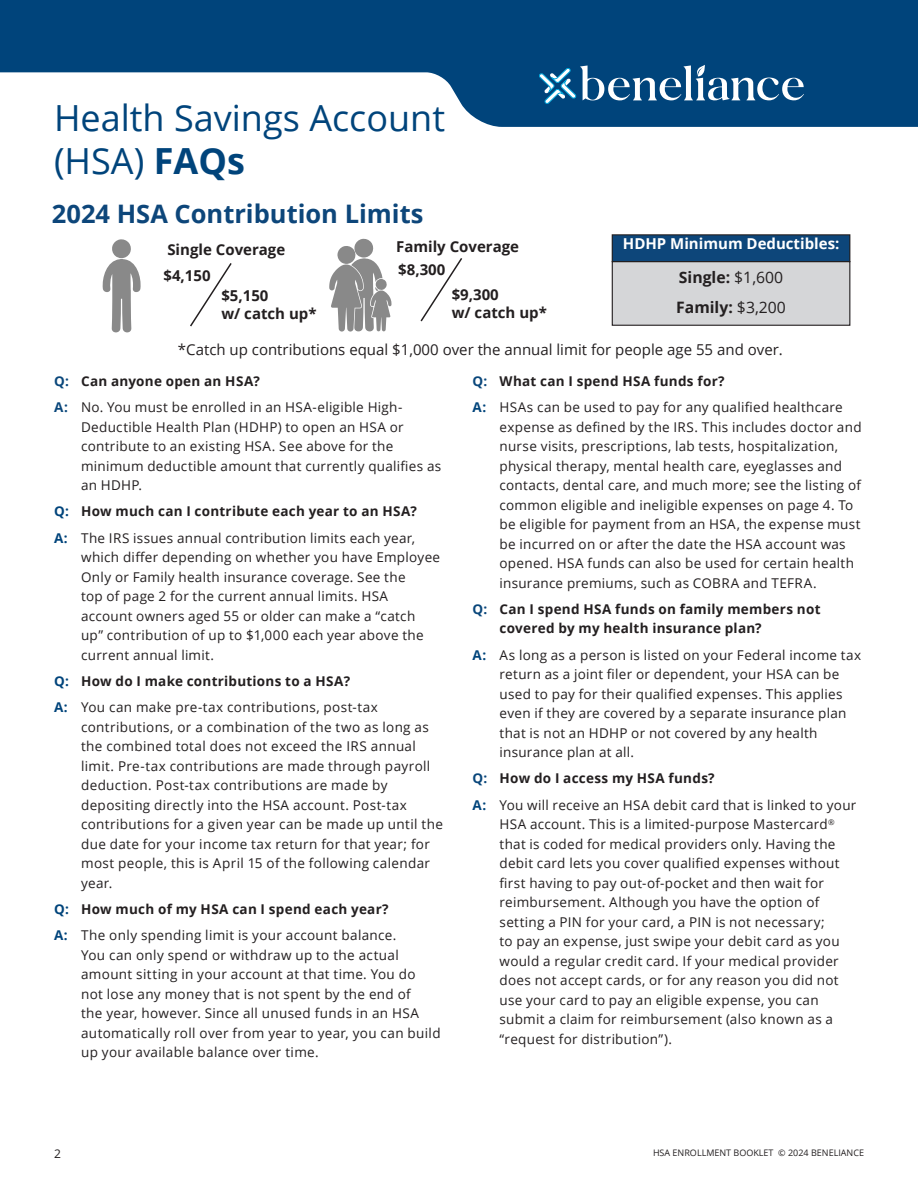
<style>
.page{position:relative;width:918px;height:1188px;background:#fff}
.page>*{position:absolute;margin:0;border:0;box-sizing:border-box;transform-origin:0 0}
.t1{font:36px "Open Sans";color:#00447b}
.t2{font:700 25.5px "Open Sans";color:#0d467a}
.t3{font:700 15.75px "Open Sans";color:#231f20}
.t4{font:700 15px "Open Sans";color:#231f20}
.t5{font:15px "Open Sans";color:#231f20}
.t6{font:700 15px "Open Sans";color:#fff}
.t7{font:13.5px/19.5px "Open Sans";letter-spacing:.02em;color:#231f20}
.t8{font:700 13.5px/19.5px "Open Sans";letter-spacing:.02em;color:#231f20}
.t9{font:12px "Open Sans";color:#231f20}
.t10{font:9px "Open Sans";color:#231f20}
.s1{font-weight:700}
.s2{font-weight:400}
.s3{color:#0a477b}
.s4{font-weight:700;color:#0a477b}
.s5{color:#00447b}
.s6{font-weight:700;color:#00447b}
</style>
<div class="page">
<svg style="left:190px;top:263px;width:42px;height:64px"></svg>
<div style="left:612px;top:262px;width:238px;height:63px;background:#d5d6d8"></div>
<div style="left:612px;top:261px;width:238px;height:65px;border:1px solid #231f20"></div>
<div style="left:612px;top:235px;width:238px;height:27px;background:#0d467a"></div>
<div style="left:612px;top:234px;width:238px;height:28px;border:1px solid #231f20"></div>
<svg style="left:420px;top:258px;width:43px;height:64px"></svg>
<svg style="left:329px;top:239px;width:63px;height:93px"></svg>
<svg style="left:102px;top:239px;width:39px;height:94px"></svg>
<svg style="left:0;top:0;width:918px;height:127px;fill:#00447b"></svg>
<svg style="left:539px;top:65px;width:265px;height:39px"></svg>
<p class="t1" style="left:54px;top:93px;width:393px">Health Savings Account</p>
<p class="t1" style="left:54px;top:137px;width:192px">(HSA) <span class="s1">FAQs</span></p>
<p class="t2" style="left:52px;top:196px;width:373px">2024 HSA Contribution Limits</p>
<p class="t4" style="left:167px;top:239px;width:119px">Single Coverage</p>
<p class="t4" style="left:221px;top:285px;width:49px">$5,150</p>
<p class="t4" style="left:221px;top:303px;width:97px">w/ catch up*</p>
<p class="t5" style="left:178px;top:339px;width:606px">*Catch up contributions equal $1,000 over the annual limit for people age 55 and over.</p>
<p class="t4" style="left:396px;top:236px;width:125px">Family Coverage</p>
<p class="t6" style="left:623px;top:233px;width:218px">HDHP Minimum Deductibles:</p>
<p class="t4" style="left:398px;top:259px;width:49px">$8,300</p>
<p class="t4" style="left:163px;top:265px;width:49px">$4,150</p>
<p class="t3" style="left:679px;top:266px;width:106px">Single: <span class="s2">$1,600</span></p>
<p class="t3" style="left:676px;top:296px;width:111px">Family: <span class="s2">$3,200</span></p>
<p class="t4" style="left:452px;top:284px;width:49px">$9,300</p>
<p class="t4" style="left:452px;top:302px;width:97px">w/ catch up*</p>
<p class="t8" style="left:54px;top:371px;width:207px"><span class="s3">Q:</span> Can anyone open an HSA?</p>
<p class="t7" style="left:81px;top:397px;width:362px;text-indent:-27px"><span class="s4">A:</span> No. You must be enrolled in an HSA-eligible High-Deductible Health Plan (HDHP) to open an HSA or contribute to an existing HSA. See above for the minimum deductible amount that currently qualifies as an HDHP.</p>
<p class="t8" style="left:54px;top:501px;width:364px"><span class="s5">Q:</span> How much can I contribute each year to an HSA?</p>
<p class="t7" style="left:81px;top:528px;width:361px;text-indent:-27px"><span class="s6">A:</span> The IRS issues annual contribution limits each year, which differ depending on whether you have Employee Only or Family health insurance coverage. See the<br>top of page 2 for the current annual limits. HSA account owners aged 55 or older can make a “catch up” contribution of up to $1,000 each year above the current annual limit.</p>
<p class="t8" style="left:54px;top:671px;width:298px"><span class="s5">Q:</span> How do I make contributions to a HSA?</p>
<p class="t7" style="left:81px;top:697px;width:363px;text-indent:-27px"><span class="s6">A:</span> You can make pre-tax contributions, post-tax contributions, or a combination of the two as long as the combined total does not exceed the IRS annual limit. Pre-tax contributions are made through payroll deduction. Post-tax contributions are made by depositing directly into the HSA account. Post-tax contributions for a given year can be made up until the due date for your income tax return for that year; for most people, this is April 15 of the following calendar year.</p>
<p class="t8" style="left:54px;top:899px;width:336px"><span class="s5">Q:</span> How much of my HSA can I spend each year?</p>
<p class="t7" style="left:81px;top:925px;width:361px;text-indent:-27px"><span class="s6">A:</span> The only spending limit is your account balance.<br>You can only spend or withdraw up to the actual amount sitting in your account at that time. You do not lose any money that is not spent by the end of<br>the year, however. Since all unused funds in an HSA automatically roll over from year to year, you can build up your available balance over time.</p>
<p class="t8" style="left:473px;top:371px;width:254px"><span class="s3">Q:</span> What can I spend HSA funds for?</p>
<p class="t7" style="left:500px;top:397px;width:364px;text-indent:-27px"><span class="s6">A:</span> HSAs can be used to pay for any qualified healthcare expense as defined by the IRS. This includes doctor and nurse visits, prescriptions, lab tests, hospitalization, physical therapy, mental health care, eyeglasses and contacts, dental care, and much more; see the listing of common eligible and ineligible expenses on page 4. To be eligible for payment from an HSA, the expense must be incurred on or after the date the HSA account was opened. HSA funds can also be used for certain health insurance premiums, such as COBRA and TEFRA.</p>
<p class="t8" style="left:500px;top:599px;width:323px;text-indent:-27px"><span class="s3">Q:</span> Can I spend HSA funds on family members not covered by my health insurance plan?</p>
<p class="t7" style="left:500px;top:645px;width:363px;text-indent:-27px"><span class="s6">A:</span> As long as a person is listed on your Federal income tax return as a joint filer or dependent, your HSA can be used to pay for their qualified expenses. This applies even if they are covered by a separate insurance plan that is not an HDHP or not covered by any health insurance plan at all.</p>
<p class="t8" style="left:473px;top:768px;width:244px"><span class="s3">Q:</span> How do I access my HSA funds?</p>
<p class="t7" style="left:500px;top:795px;width:358px;text-indent:-27px"><span class="s6">A:</span> You will receive an HSA debit card that is linked to your HSA account. This is a limited-purpose Mastercard<sup>® </sup>that is coded for medical providers only. Having the debit card lets you cover qualified expenses without first having to pay out-of-pocket and then wait for reimbursement. Although you have the option of setting a PIN for your card, a PIN is not necessary;<br>to pay an expense, just swipe your debit card as you would a regular credit card. If your medical provider does not accept cards, or for any reason you did not use your card to pay an eligible expense, you can submit a claim for reimbursement (also known as a “request for distribution”).</p>
<p class="t9" style="left:54px;top:1146px;width:8px">2</p>
<p class="t10" style="left:653px;top:1146px;width:213px">HSA ENROLLMENT BOOKLET © 2024 BENELIANCE</p>
</div>
